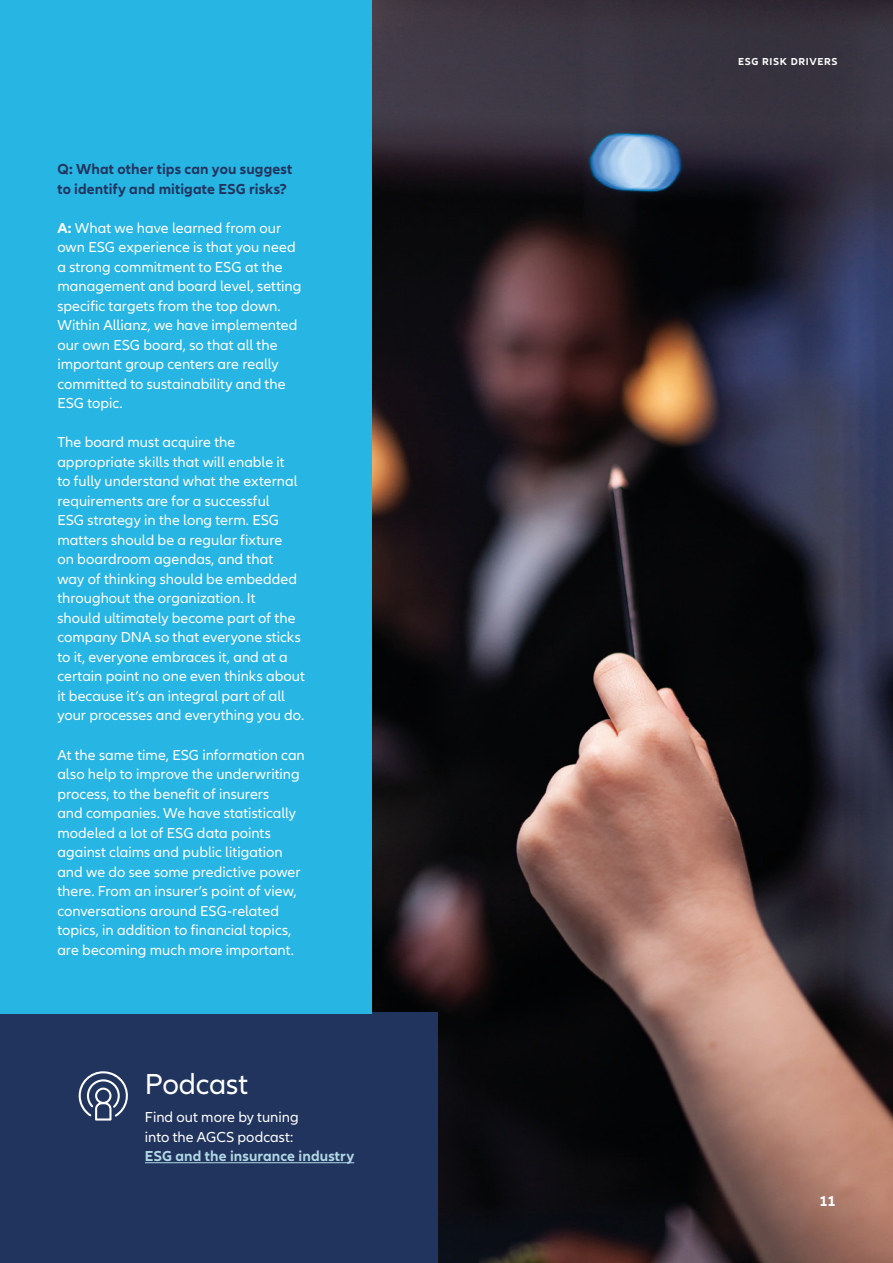
<style>
.page{position:relative;width:893px;height:1263px;background:#fff}
.page>*{position:absolute;margin:0;border:0;box-sizing:border-box;transform-origin:0 0}
.Subheadline___CTA_15{font:30px "Allianz Neo";letter-spacing:-.005em;color:#fff}
.Copy_10_13pt{font:15px/19.5px "Allianz Neo";color:#fff}
.Copy_10_13pt-2{font:700 15px/19.5px "Allianz Neo";letter-spacing:.005em;color:#21345d}
.t1{font:700 15px "Allianz Neo";color:#fff}
.t2{font:700 10.5px "Allianz Neo";letter-spacing:.06em;color:#fff}
.s1{font-weight:700}
.s2{font-weight:700;color:#b1d8e5}
</style>
<div class="page">
<img style="left:372px;top:0;width:521px;height:1263px">
<div style="left:0;top:1012px;width:438px;height:251px;background:#21345d"></div>
<div style="left:0;top:0;width:372px;height:1013px;background:#27b5e4"></div>
<svg style="left:79px;top:1071px;width:49px;height:49px"></svg>
<hr style="left:145px;top:1162px;width:209px;height:1px;background:#b1d8e5">
<p class="Copy_10_13pt-2" style="left:57px;top:160px;width:236px">Q: What other tips can you suggest to identify and mitigate ESG risks?</p>
<p class="Copy_10_13pt" style="left:57px;top:219px;width:246px"><span class="s1">A:</span> What we have learned from our own ESG experience is that you need a strong commitment to ESG at the management and board level, setting specific targets from the top down.<br>Within Allianz, we have implemented our own ESG board, so that all the important group centers are really committed to sustainability and the<br>ESG topic.</p>
<p class="Copy_10_13pt" style="left:57px;top:433px;width:249px">The board must acquire the appropriate skills that will enable it<br>to fully understand what the external requirements are for a successful<br>ESG strategy in the long term. ESG matters should be a regular fixture<br>on boardroom agendas, and that<br>way of thinking should be embedded throughout the organization. It<br>should ultimately become part of the company DNA so that everyone sticks to it, everyone embraces it, and at a certain point no one even thinks about it because it’s an integral part of all your processes and everything you do.</p>
<p class="Copy_10_13pt" style="left:57px;top:745px;width:249px">At the same time, ESG information can also help to improve the underwriting process, to the benefit of insurers<br>and companies. We have statistically modeled a lot of ESG data points against claims and public litigation and we do see some predictive power there. From an insurer’s point of view, conversations around ESG‑related topics, in addition to financial topics, are becoming much more important.</p>
<p class="Subheadline___CTA_15" style="left:145px;top:1067px;width:105px">Podcast</p>
<p class="Copy_10_13pt" style="left:145px;top:1108px;width:211px">Find out more by tuning<br>into the AGCS podcast:<br><span class="s2">ESG and the insurance industry</span></p>
<p class="t2" style="left:738px;top:56px;width:101px">ESG RISK DRIVERS</p>
<p class="t1" style="left:819px;top:1192px;width:18px">11</p>
</div>
